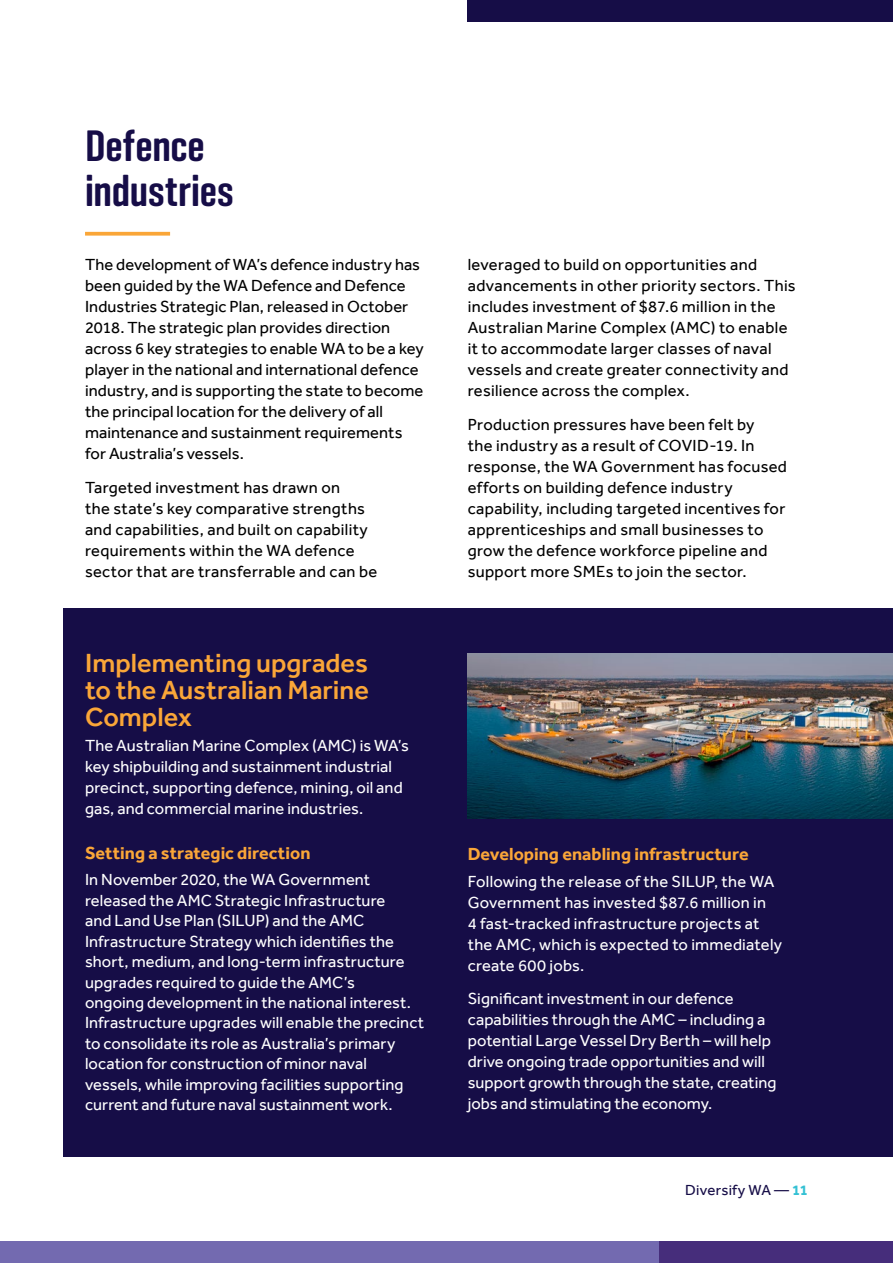
<style>
.page{position:relative;width:893px;height:1263px;background:#fff}
.page>*{position:absolute;margin:0;border:0;box-sizing:border-box;transform-origin:0 0}
.Heading_1{font:600 45px/45px "Geogrotesque Comp";letter-spacing:-.005em;color:#160d47}
.Heading_2{font:500 27px/27px "Effra";color:#faa638;text-align:justify}
.Heading_3_Reversed{font:700 18px "Effra";color:#faa638}
.Body{font:16.5px/21px "Effra";letter-spacing:.015em;color:#000}
.Body___White{font:16.5px/21px "Effra";letter-spacing:.005em;color:#fff}
.t1{font:15px "Effra";letter-spacing:.02em;color:#160d47}
.s1{font-weight:700;color:#35c1d4}
</style>
<div class="page">
<div style="left:64px;top:608px;width:829px;height:549px;background:#160d47"></div>
<svg style="left:85px;top:232px;width:85px;height:4px"></svg>
<img style="left:468px;top:654px;width:425px;height:165px">
<div style="left:0;top:1242px;width:893px;height:21px;background:#736ab0"></div>
<div style="left:659px;top:1242px;width:234px;height:21px;background:#462d7b"></div>
<div style="left:468px;top:0;width:425px;height:21px;background:#160d47"></div>
<p class="Heading_1" style="left:85px;top:123px;width:150px">Defence industries</p>
<p class="Body" style="left:85px;top:254px;width:340px">The development of WA’s defence industry has been guided by the WA Defence and Defence Industries Strategic Plan, released in October 2018. The strategic plan provides direction across 6 key strategies to enable WA to be a key player in the national and international defence industry, and is supporting the state to become the principal location for the delivery of all maintenance and sustainment requirements for Australia’s vessels.</p>
<p class="Body" style="left:85px;top:476px;width:294px">Targeted investment has drawn on<br>the state’s key comparative strengths and capabilities, and built on capability requirements within the WA defence sector that are transferrable and can be</p>
<p class="Heading_2" style="left:85px;top:649px;width:285px">Implementing upgrades to the Australian Marine Complex</p>
<p class="Body___White" style="left:85px;top:735px;width:325px">The Australian Marine Complex (AMC) is WA’s key shipbuilding and sustainment industrial precinct, supporting defence, mining, oil and gas, and commercial marine industries.</p>
<p class="Heading_3_Reversed" style="left:85px;top:843px;width:227px">Setting a strategic direction</p>
<p class="Body___White" style="left:85px;top:869px;width:341px;line-height:20.5px">In November 2020, the WA Government released the AMC Strategic Infrastructure<br>and Land Use Plan (SILUP) and the AMC Infrastructure Strategy which identifies the short, medium, and long-term infrastructure upgrades required to guide the AMC’s<br>ongoing development in the national interest.<br>Infrastructure upgrades will enable the precinct to consolidate its role as Australia’s primary location for construction of minor naval vessels, while improving facilities supporting current and future naval sustainment work.</p>
<p class="Body" style="left:468px;top:254px;width:329px">leveraged to build on opportunities and advancements in other priority sectors. This includes investment of $87.6 million in the Australian Marine Complex (AMC) to enable it to accommodate larger classes of naval vessels and create greater connectivity and resilience across the complex.</p>
<p class="Body" style="left:468px;top:413px;width:321px">Production pressures have been felt by<br>the industry as a result of COVID-19. In response, the WA Government has focused efforts on building defence industry capability, including targeted incentives for apprenticeships and small businesses to grow the defence workforce pipeline and support more SMEs to join the sector.</p>
<p class="Heading_3_Reversed" style="left:468px;top:844px;width:282px">Developing enabling infrastructure</p>
<p class="Body___White" style="left:468px;top:870px;width:316px">Following the release of the SILUP, the WA Government has invested $87.6 million in<br>4 fast‑tracked infrastructure projects at the AMC, which is expected to immediately create 600 jobs.</p>
<p class="Body___White" style="left:468px;top:988px;width:310px">Significant investment in our defence capabilities through the AMC – including a potential Large Vessel Dry Berth – will help drive ongoing trade opportunities and will support growth through the state, creating jobs and stimulating the economy.</p>
<p class="t1" style="left:685px;top:1181px;width:124px">Diversify WA — <span class="s1">11</span></p>
</div>
